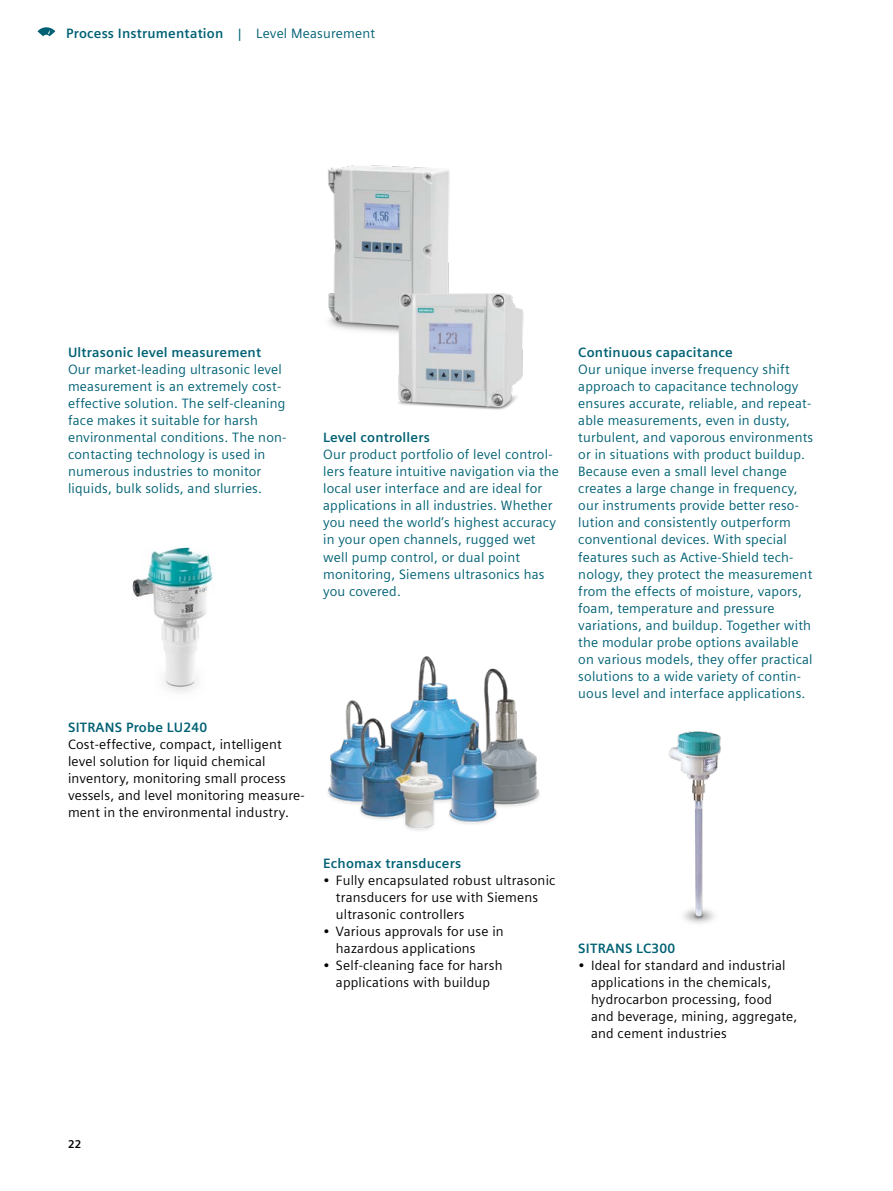
<style>
.page{position:relative;width:893px;height:1191px;background:#fff}
.page>*{position:absolute;margin:0;border:0;box-sizing:border-box;transform-origin:0 0}
.t1{font:13.5px/17px "Siemens Sans Global";letter-spacing:.015em;color:#006174}
.t2{font:13.5px/17px "Siemens Sans Global";letter-spacing:.015em;color:#000}
.t3{font:700 13.5px "Siemens Sans Global";letter-spacing:.015em;color:#006174}
.t4{font:700 11.25px "Siemens Sans Global";color:#000}
.s1{font-weight:400}
</style>
<div class="page">
<img style="left:328px;top:165px;width:122px;height:165px">
<img style="left:347px;top:284px;width:177px;height:126px">
<img style="left:328px;top:656px;width:212px;height:175px">
<svg style="left:37px;top:27px;width:18px;height:9px"></svg>
<img style="left:132px;top:547px;width:81px;height:145px">
<img style="left:668px;top:731px;width:53px;height:193px">
<p class="t3" style="left:66px;top:25px;width:310px">Process Instrumentation <span class="s1">| Level Measurement</span></p>
<p class="t3" style="left:68px;top:345px;width:195px">Ultrasonic level measurement</p>
<p class="t1" style="left:68px;top:362px;width:220px">Our market-leading ultrasonic level measurement is an extremely cost&shy;effective solution. The self-cleaning face makes it suitable for harsh environmental conditions. The non&shy;contacting technology is used in numerous industries to monitor liquids, bulk solids, and slurries.</p>
<p class="t3" style="left:323px;top:430px;width:108px">Level controllers</p>
<p class="t1" style="left:323px;top:447px;width:237px">Our product portfolio of level control&shy;lers feature intuitive navigation via the local user interface and are ideal for applications in all industries. Whether you need the world’s highest accuracy in your open channels, rugged wet well pump control, or dual point monitoring, Siemens ultrasonics has you covered.</p>
<p class="t3" style="left:68px;top:719px;width:141px">SITRANS Probe LU240</p>
<p class="t2" style="left:68px;top:736px;width:238px">Cost-effective, compact, intelligent level solution for liquid chemical inventory, monitoring small process vessels, and level monitoring measure&shy;ment in the environmental industry.</p>
<p class="t3" style="left:323px;top:855px;width:140px">Echomax transducers</p>
<p class="t2" style="left:336px;top:872px;width:221px;text-indent:-13px">• Fully encapsulated robust ultrasonic transducers for use with Siemens ultrasonic controllers</p>
<p class="t2" style="left:336px;top:923px;width:169px;text-indent:-13px">• Various approvals for use in hazardous applications</p>
<p class="t2" style="left:323px;top:957px;width:181px;text-align:center">• Self-cleaning face for harsh applications with buildup</p>
<p class="t3" style="left:578px;top:345px;width:156px">Continuous capacitance</p>
<p class="t1" style="left:578px;top:362px;width:236px">Our unique inverse frequency shift approach to capacitance technology ensures accurate, reliable, and repeat&shy;able measurements, even in dusty, turbulent, and vaporous environments or in situations with product buildup.<br>Because even a small level change creates a large change in frequency, our instruments provide better reso&shy;lution and consistently outperform conventional devices. With special features such as Active-Shield tech&shy;nology, they protect the measurement from the effects of moisture, vapors, foam, temperature and pressure variations, and buildup. Together with the modular probe options available on various models, they offer practical solutions to a wide variety of contin&shy;uous level and interface applications.</p>
<p class="t3" style="left:578px;top:940px;width:99px">SITRANS LC300</p>
<p class="t2" style="left:591px;top:957px;width:208px;text-indent:-13px">• Ideal for standard and industrial applications in the chemicals, hydrocarbon processing, food and beverage, mining, aggregate, and cement industries</p>
<p class="t4" style="left:68px;top:1137px;width:15px">22</p>
</div>
